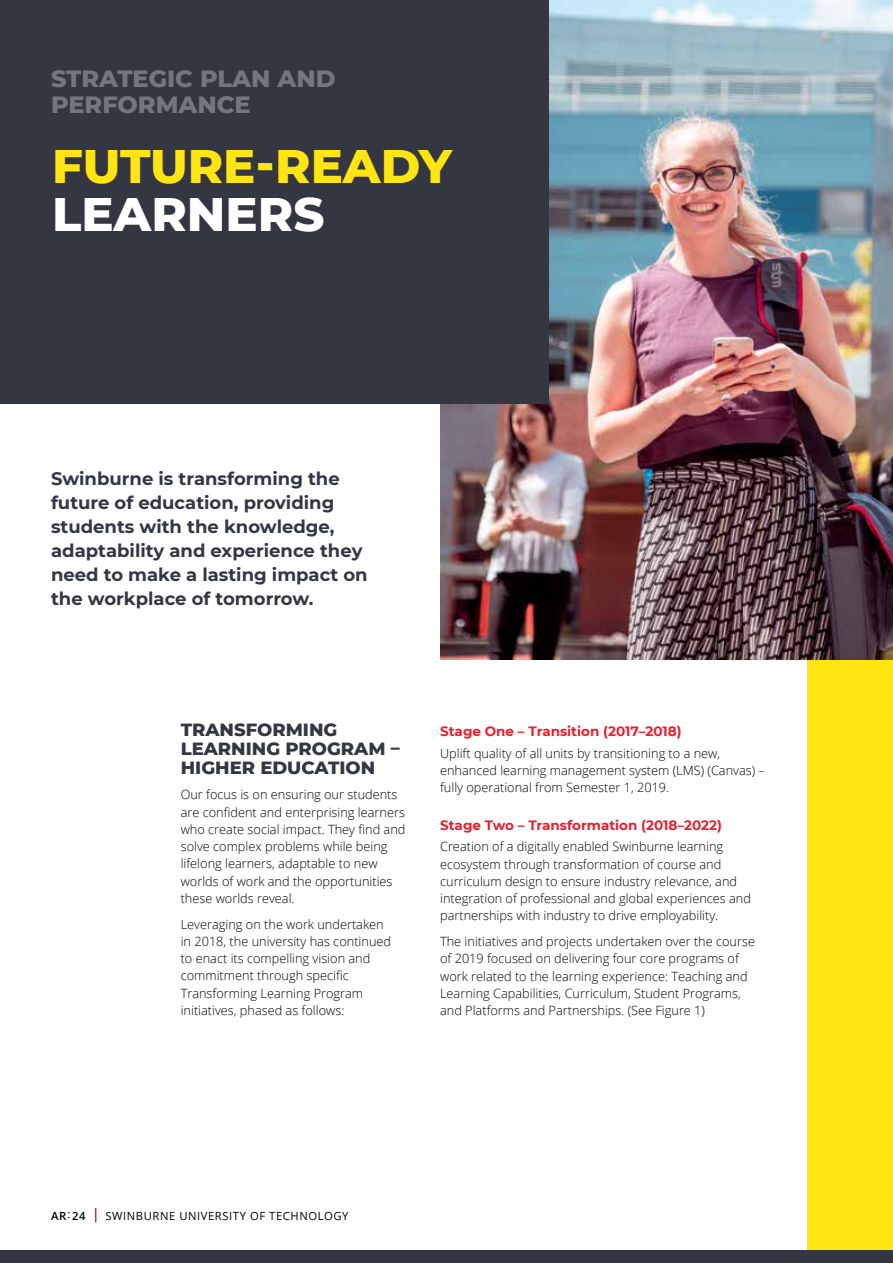
<style>
.page{position:relative;width:893px;height:1263px;background:#fff}
.page>*{position:absolute;margin:0;border:0;box-sizing:border-box;transform-origin:0 0}
.page_heading_-_white{font:800 48px/48px "Montserrat";color:#ffe512}
.page_heading_-_small{font:800 24px/25.5px "Montserrat";color:#74767f}
.intro_para_-_main{font:700 18px/24px "Montserrat";color:#343741}
.front_-_subhead_1{font:800 18px/18.8px "Montserrat";color:#343741}
.front_-_highlights_h{font:700 13.5px "Montserrat";color:#ed1c2e}
.body_text{font:300 12.75px/17.2px "Open Sans";color:#000}
.t1{font:11.25px "Open Sans";letter-spacing:.05em;color:#000}
.t2{font:600 11.25px "Open Sans";color:#000}
.s1{color:#fff}
.s2{font-weight:400}
</style>
<div class="page">
<div style="left:808px;top:0;width:85px;height:1263px;background:#ffe512"></div>
<img style="left:440px;top:0;width:453px;height:659px">
<div style="left:0;top:0;width:549px;height:404px;background:#343741"></div>
<svg style="left:95px;top:1208px;width:1px;height:14px"></svg>
<div style="left:0;top:1250px;width:893px;height:13px;background:#343741"></div>
<p class="page_heading_-_small" style="left:51px;top:64px;width:286px">STRATEGIC PLAN AND<br>PERFORMANCE</p>
<p class="page_heading_-_white" style="left:52px;top:139px;width:402px">FUTURE-READY<br><span class="s1">LEARNERS</span></p>
<p class="intro_para_-_main" style="left:51px;top:466px;width:318px">Swinburne is transforming the future of education, providing students with the knowledge, adaptability and experience they need to make a lasting impact on the workplace of tomorrow.</p>
<p class="front_-_subhead_1" style="left:181px;top:719px;width:221px">TRANSFORMING<br>LEARNING PROGRAM –<br>HIGHER EDUCATION</p>
<p class="body_text" style="left:181px;top:786px;width:226px">Our focus is on ensuring our students are confident and enterprising learners who create social impact. They find and solve complex problems while being lifelong learners, adaptable to new worlds of work and the opportunities these worlds reveal.</p>
<p class="body_text" style="left:181px;top:915px;width:212px">Leveraging on the work undertaken in 2018, the university has continued to enact its compelling vision and commitment through specific Transforming Learning Program initiatives, phased as follows:</p>
<p class="front_-_highlights_h" style="left:440px;top:721px;width:243px">Stage One – Transition (2017–2018)</p>
<p class="body_text" style="left:440px;top:744px;width:326px">Uplift quality of all units by transitioning to a new, enhanced learning management system (LMS) (Canvas) – fully operational from Semester 1, 2019.</p>
<p class="front_-_highlights_h" style="left:440px;top:815px;width:283px">Stage Two – Transformation (2018–2022)</p>
<p class="body_text" style="left:440px;top:838px;width:312px">Creation of a digitally enabled Swinburne learning ecosystem through transformation of course and curriculum design to ensure industry relevance, and integration of professional and global experiences and partnerships with industry to drive employability.</p>
<p class="body_text" style="left:440px;top:932px;width:316px">The initiatives and projects undertaken over the course of 2019 focused on delivering four core programs of work related to the learning experience: Teaching and Learning Capabilities, Curriculum, Student Programs, and Platforms and Partnerships. (See Figure 1)</p>
<p class="t2" style="left:51px;top:1208px;width:36px">AR<span class="s2">:</span>24</p>
<p class="t1" style="left:105px;top:1208px;width:245px">SWINBURNE UNIVERSITY OF TECHNOLOGY</p>
</div>
